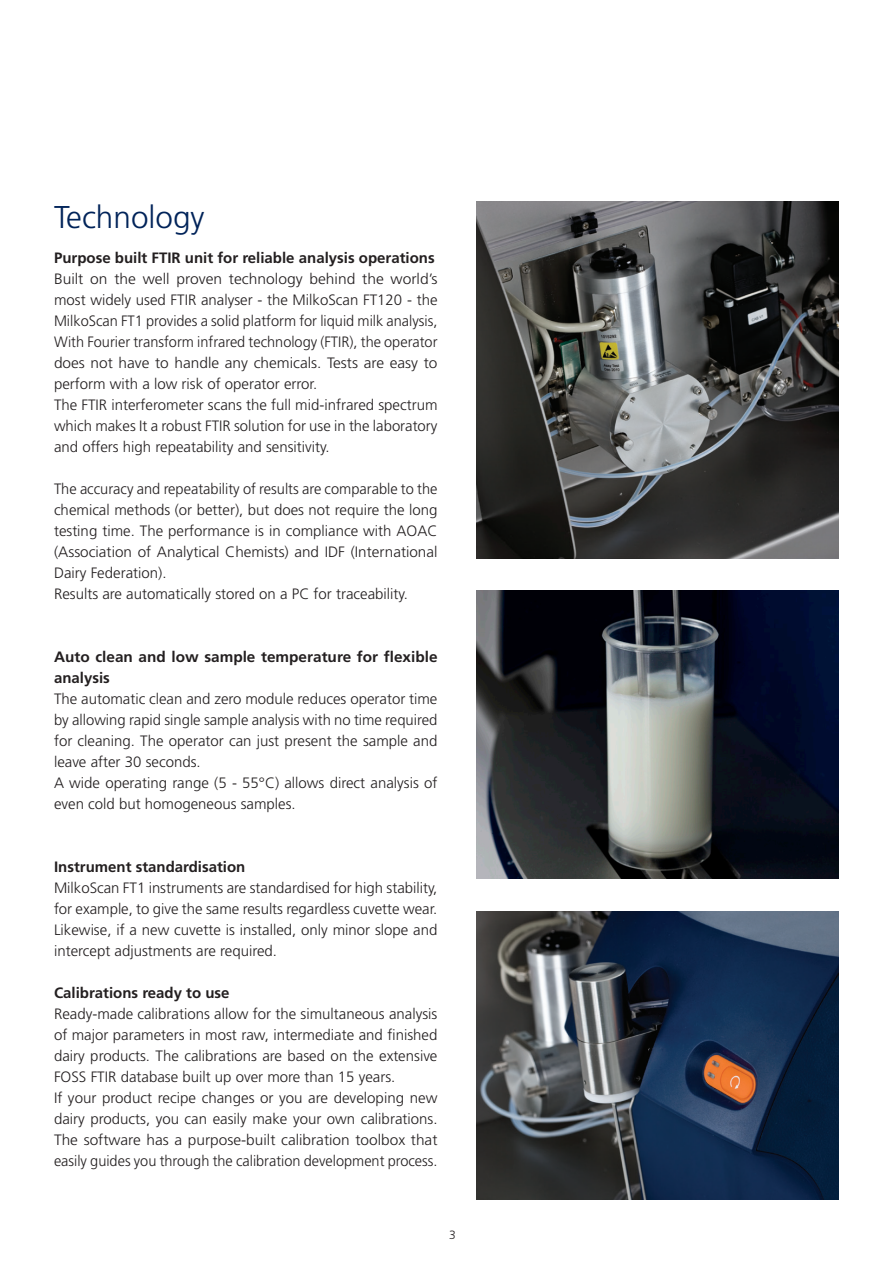
<style>
.page{position:relative;width:893px;height:1263px;background:#fff}
.page>*{position:absolute;margin:0;border:0;box-sizing:border-box;transform-origin:0 0}
.Rubrik_regular_blue{font:300 31.5px "Frutiger";color:#002359}
.Brødtekst_regular{font:300 15px/21px "Frutiger";color:#231f20;text-align:justify}
.Brødtekst_regular-2{font:300 15px/21px "Frutiger";color:#231f20;text-align:justify;scale:1.04 1}
.Brødtekst_regular-3{font:700 15px/21px "Frutiger";color:#231f20}
.t1{font:300 12px "Frutiger";color:#231f20}
</style>
<div class="page">
<img style="left:477px;top:201px;width:362px;height:357px">
<img style="left:477px;top:911px;width:362px;height:288px">
<img style="left:477px;top:591px;width:362px;height:288px">
<p class="Rubrik_regular_blue" style="left:54px;top:200px;width:152px">Technology</p>
<p class="Brødtekst_regular-3" style="left:54px;top:247px;width:382px">Purpose built FTIR unit for reliable analysis operations</p>
<p class="Brødtekst_regular-2" style="left:54px;top:268px;width:370px">Built on the well proven technology behind the world’s most widely used FTIR analyser - the MilkoScan FT120 - the MilkoScan FT1 provides a solid platform for liquid milk analysis,</p>
<p class="Brødtekst_regular" style="left:54px;top:331px;width:385px">With Fourier transform infrared technology (FTIR), the operator does not have to handle any chemicals. Tests are easy to perform with a low risk of operator error.</p>
<p class="Brødtekst_regular" style="left:54px;top:394px;width:385px">The FTIR interferometer scans the full mid-infrared spectrum which makes It a robust FTIR solution for use in the laboratory and offers high repeatability and sensitivity.</p>
<p class="Brødtekst_regular" style="left:54px;top:478px;width:385px">The accuracy and repeatability of results are comparable to the chemical methods (or better), but does not require the long testing time. The performance is in compliance with AOAC (Association of Analytical Chemists) and IDF (International Dairy Federation).</p>
<p class="Brødtekst_regular" style="left:54px;top:583px;width:355px">Results are automatically stored on a PC for traceability.</p>
<p class="Brødtekst_regular-3" style="left:54px;top:646px;width:385px">Auto clean and low sample temperature for flexible analysis</p>
<p class="Brødtekst_regular" style="left:54px;top:688px;width:385px">The automatic clean and zero module reduces operator time by allowing rapid single sample analysis with no time required for cleaning. The operator can just present the sample and leave after 30 seconds.</p>
<p class="Brødtekst_regular" style="left:54px;top:772px;width:385px">A wide operating range (5 - 55°C) allows direct analysis of even cold but homogeneous samples.</p>
<p class="Brødtekst_regular-3" style="left:54px;top:856px;width:193px">Instrument standardisation</p>
<p class="Brødtekst_regular" style="left:54px;top:877px;width:385px">MilkoScan FT1 instruments are standardised for high stability, for example, to give the same results regardless cuvette wear.<br>Likewise, if a new cuvette is installed, only minor slope and intercept adjustments are required.</p>
<p class="Brødtekst_regular-3" style="left:54px;top:982px;width:177px">Calibrations ready to use</p>
<p class="Brødtekst_regular" style="left:54px;top:1003px;width:385px">Ready-made calibrations allow for the simultaneous analysis of major parameters in most raw, intermediate and finished dairy products. The calibrations are based on the extensive FOSS FTIR database built up over more than 15 years.</p>
<p class="Brødtekst_regular" style="left:54px;top:1087px;width:385px">If your product recipe changes or you are developing new dairy products, you can easily make your own calibrations.<br>The software has a purpose-built calibration toolbox that easily guides you through the calibration development process.</p>
<p class="t1" style="left:449px;top:1228px;width:8px">3</p>
</div>
